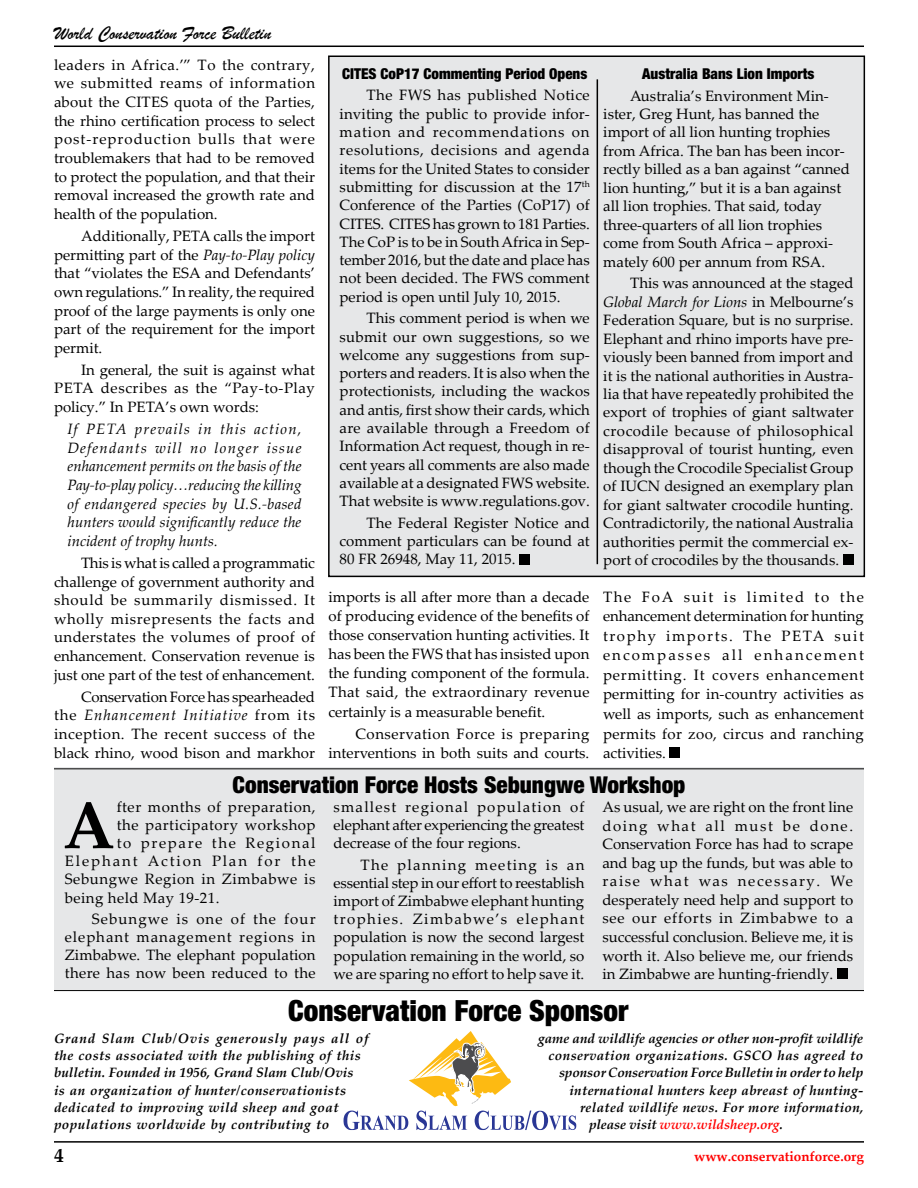
<style>
.page{position:relative;width:918px;height:1188px;background:#fff}
.page>*{position:absolute;margin:0;border:0;box-sizing:border-box;transform-origin:0 0}
.t1{font:700 66.45px "Palatino Linotype";color:#000}
.t2{font:900 condensed 29.25px "Helvetica Neue LT Std";color:#000}
.t3{font:900 condensed 23.25px "Helvetica Neue LT Std";color:#000}
.t4{font:19.5px "Brush Script";color:#000}
.t5{font:700 19.5px "Palatino Linotype";color:#000}
.t6{font:15px/18.6px "Palatino Linotype";color:#000;text-align:justify}
.t7{font:italic 15px/18.6px "Palatino Linotype";color:#000;text-align:justify}
.t8{font:900 condensed 15px "Helvetica Neue LT Std";color:#000}
.t9{font:15px "Palatino Linotype";letter-spacing:.035em;color:#000}
.t10{font:15px "Palatino Linotype";letter-spacing:.04em;color:#000}
.t11{font:15px "Palatino Linotype";letter-spacing:.125em;color:#000}
.t12{font:15px "Palatino Linotype";letter-spacing:.11em;color:#000}
.t13{font:15px "Palatino Linotype";letter-spacing:.03em;color:#000}
.t14{font:italic 700 13.5px/17.2px "Palatino Linotype";letter-spacing:.03em;color:#000}
.t15{font:italic 700 13.5px "Palatino Linotype";letter-spacing:-.005em;color:#000}
.t16{font:italic 700 13.5px "Palatino Linotype";letter-spacing:-.005em;color:#f00}
.t17{font:700 13.5px "Palatino Linotype";color:#f00}
.s1{font-style:italic}
.s2{color:#000}
</style>
<div class="page">
<div style="left:670px;top:747px;width:10px;height:11px;background:#000"></div>
<hr style="left:54px;top:1141px;width:810px;height:2px;background:#000">
<hr style="left:54px;top:46px;width:810px;height:1px;background:#000">
<div style="left:54px;top:767px;width:810px;height:223px;background:#e6e7e8"></div>
<div style="left:837px;top:968px;width:11px;height:11px;background:#000"></div>
<div style="left:329px;top:56px;width:535px;height:520px;background:#e6e7e8"></div>
<div style="left:328px;top:56px;width:537px;height:521px;border:2px solid #000"></div>
<div style="left:519px;top:554px;width:11px;height:10px;background:#000"></div>
<div style="left:843px;top:554px;width:11px;height:11px;background:#000"></div>
<hr style="left:54px;top:768px;width:810px;height:1px;background:#000">
<hr style="left:54px;top:990px;width:810px;height:1px;background:#000">
<hr style="left:597px;top:79px;width:1px;height:485px;background:#000">
<svg style="left:343px;top:1031px;width:234px;height:99px"></svg>
<h3 class="t4" style="left:54px;top:21px;width:219px">World Conservation Force Bulletin</h3>
<p class="t6" style="left:54px;top:55px;width:263px">leaders in Africa.’” To the contrary, we submitted reams of information about the CITES quota of the Parties, the rhino certification process to select post-reproduction bulls that were troublemakers that had to be removed to protect the population, and that their removal increased the growth rate and health of the population.</p>
<p class="t6" style="left:54px;top:226px;width:263px;text-indent:27px">Additionally, PETA calls the import permitting part of the <span class="s1">Pay-to-Play policy </span>that “violates the ESA and Defendants’ own regulations.” In reality, the required proof of the large payments is only one part of the requirement for the import permit.</p>
<p class="t6" style="left:54px;top:360px;width:262px;text-indent:27px">In general, the suit is against what PETA describes as the “Pay-to-Play policy.” In PETA’s own words:</p>
<p class="t7" style="left:68px;top:419px;width:236px">If PETA prevails in this action, Defendants will no longer issue enhancement permits on the basis of the Pay-to-play policy…reducing the killing of endangered species by U.S.-based hunters would significantly reduce the incident of trophy hunts.</p>
<p class="t6" style="left:54px;top:553px;width:263px;text-indent:27px">This is what is called a programmatic challenge of government authority and should be summarily dismissed. It wholly misrepresents the facts and understates the volumes of proof of enhancement. Conservation revenue is just one part of the test of enhancement.</p>
<p class="t6" style="left:54px;top:687px;width:263px;text-indent:27px">Conservation Force has spearheaded the <span class="s1">Enhancement Initiative</span> from its inception. The recent success of the black rhino, wood bison and markhor</p>
<p class="t8" style="left:342px;top:64px;width:247px">CITES CoP17 Commenting Period Opens</p>
<p class="t6" style="left:340px;top:86px;width:252px;text-indent:27px">The FWS has published Notice inviting the public to provide infor&shy;mation and recommendations on resolutions, decisions and agenda items for the United States to consider submitting for discussion at the 17<sup>th </sup>Conference of the Parties (CoP17) of CITES. CITES has grown to 181 Parties.<br>The CoP is to be in South Africa in Sep&shy;tember 2016, but the date and place has not been decided. The FWS comment period is open until July 10, 2015.</p>
<p class="t6" style="left:340px;top:308px;width:252px;text-indent:27px">This comment period is when we submit our own suggestions, so we welcome any suggestions from sup&shy;porters and readers. It is also when the protectionists, including the wackos and antis, first show their cards, which are available through a Freedom of Information Act request, though in re&shy;cent years all comments are also made available at a designated FWS website.<br>That website is www.regulations.gov.</p>
<p class="t6" style="left:340px;top:513px;width:252px;text-indent:27px">The Federal Register Notice and comment particulars can be found at 80 FR 26948, May 11, 2015.</p>
<p class="t6" style="left:328px;top:586px;width:263px;line-height:19.2px">imports is all after more than a decade of producing evidence of the benefits of those conservation hunting activities. It has been the FWS that has insisted upon the funding component of the formula.<br>That said, the extraordinary revenue certainly is a measurable benefit.</p>
<p class="t6" style="left:328px;top:724px;width:262px;line-height:19.2px;text-align:right">Conservation Force is preparing interventions in both suits and courts.</p>
<p class="t8" style="left:642px;top:64px;width:174px">Australia Bans Lion Imports</p>
<p class="t6" style="left:603px;top:86px;width:248px;text-align:left;text-indent:27px">Australia’s Environment Min&shy;ister, Greg Hunt, has banned the import of all lion hunting trophies from Africa. The ban has been incor&shy;rectly billed as a ban against “canned lion hunting,” but it is a ban against all lion trophies. That said, today three-quarters of all lion trophies come from South Africa – approxi&shy;mately 600 per annum from RSA.</p>
<p class="t6" style="left:603px;top:273px;width:252px;text-indent:27px">This was announced at the staged <span class="s1">Global March for Lions</span> in Melbourne’s Federation Square, but is no surprise.<br>Elephant and rhino imports have pre&shy;viously been banned from import and it is the national authorities in Austra&shy;lia that have repeatedly prohibited the export of trophies of giant saltwater crocodile because of philosophical disapproval of tourist hunting, even though the Crocodile Specialist Group of IUCN designed an exemplary plan for giant saltwater crocodile hunting.<br>Contradictorily, the national Australia authorities permit the commercial ex&shy;port of crocodiles by the thousands.</p>
<p class="t6" style="left:603px;top:586px;width:263px;line-height:19.6px">The FoA suit is limited to the enhancement determination for hunting trophy imports. The PETA suit encompasses all enhancement permitting. It covers enhancement permitting for in-country activities as well as imports, such as enhancement permits for zoo, circus and ranching activities.</p>
<h3 class="t3" style="left:233px;top:770px;width:454px">Conservation Force Hosts Sebungwe Workshop</h3>
<h1 class="t1" style="left:63px;top:778px;width:53px">A</h1>
<p class="t9" style="left:117px;top:796px;width:200px">fter months of preparation,</p>
<p class="t9" style="left:117px;top:814px;width:200px">the participatory workshop</p>
<p class="t12" style="left:117px;top:832px;width:200px">to prepare the Regional</p>
<p class="t11" style="left:65px;top:851px;width:252px">Elephant Action Plan for the</p>
<p class="t10" style="left:65px;top:869px;width:252px">Sebungwe Region in Zimbabwe is</p>
<p class="t13" style="left:65px;top:887px;width:156px">being held May 19-21.</p>
<p class="t6" style="left:65px;top:909px;width:252px;line-height:18.1px;text-indent:27px">Sebungwe is one of the four elephant management regions in Zimbabwe. The elephant population there has now been reduced to the</p>
<p class="t6" style="left:334px;top:797px;width:252px;line-height:18.1px">smallest regional population of elephant after experiencing the greatest decrease of the four regions.</p>
<p class="t6" style="left:334px;top:855px;width:252px;line-height:18.1px;text-indent:27px">The planning meeting is an essential step in our effort to reestablish import of Zimbabwe elephant hunting trophies. Zimbabwe’s elephant population is now the second largest population remaining in the world, so we are sparing no effort to help save it.</p>
<p class="t6" style="left:602px;top:797px;width:252px">As usual, we are right on the front line doing what all must be done.<br>Conservation Force has had to scrape and bag up the funds, but was able to raise what was necessary. We desperately need help and support to see our efforts in Zimbabwe to a successful conclusion. Believe me, it is worth it. Also believe me, our friends in Zimbabwe are hunting-friendly.</p>
<h2 class="t2" style="left:288px;top:992px;width:342px">Conservation Force Sponsor</h2>
<p class="t14" style="left:54px;top:1029px;width:316px">Grand Slam Club/Ovis generously pays all of the costs associated with the publishing of this bulletin. Founded in 1956, Grand Slam Club/Ovis<br>is an organization of hunter/conservationists dedicated to improving wild sheep and goat populations worldwide by contributing to</p>
<p class="t15" style="left:538px;top:1029px;width:327px">game and wildlife agencies or other non-profit wildlife</p>
<p class="t14" style="left:549px;top:1046px;width:316px">conservation organizations. GSCO has agreed to</p>
<p class="t15" style="left:559px;top:1063px;width:306px">sponsor Conservation Force Bulletin in order to help</p>
<p class="t14" style="left:570px;top:1081px;width:295px">international hunters keep abreast of hunting-</p>
<p class="t14" style="left:580px;top:1098px;width:285px">related wildlife news. For more information,</p>
<p class="t16" style="left:589px;top:1115px;width:195px"><span class="s2">please visit</span> www.wildsheep.org<span class="s2">.</span></p>
<h3 class="t5" style="left:54px;top:1141px;width:11px">4</h3>
<p class="t17" style="left:694px;top:1147px;width:171px">www.conservationforce.org</p>
</div>
